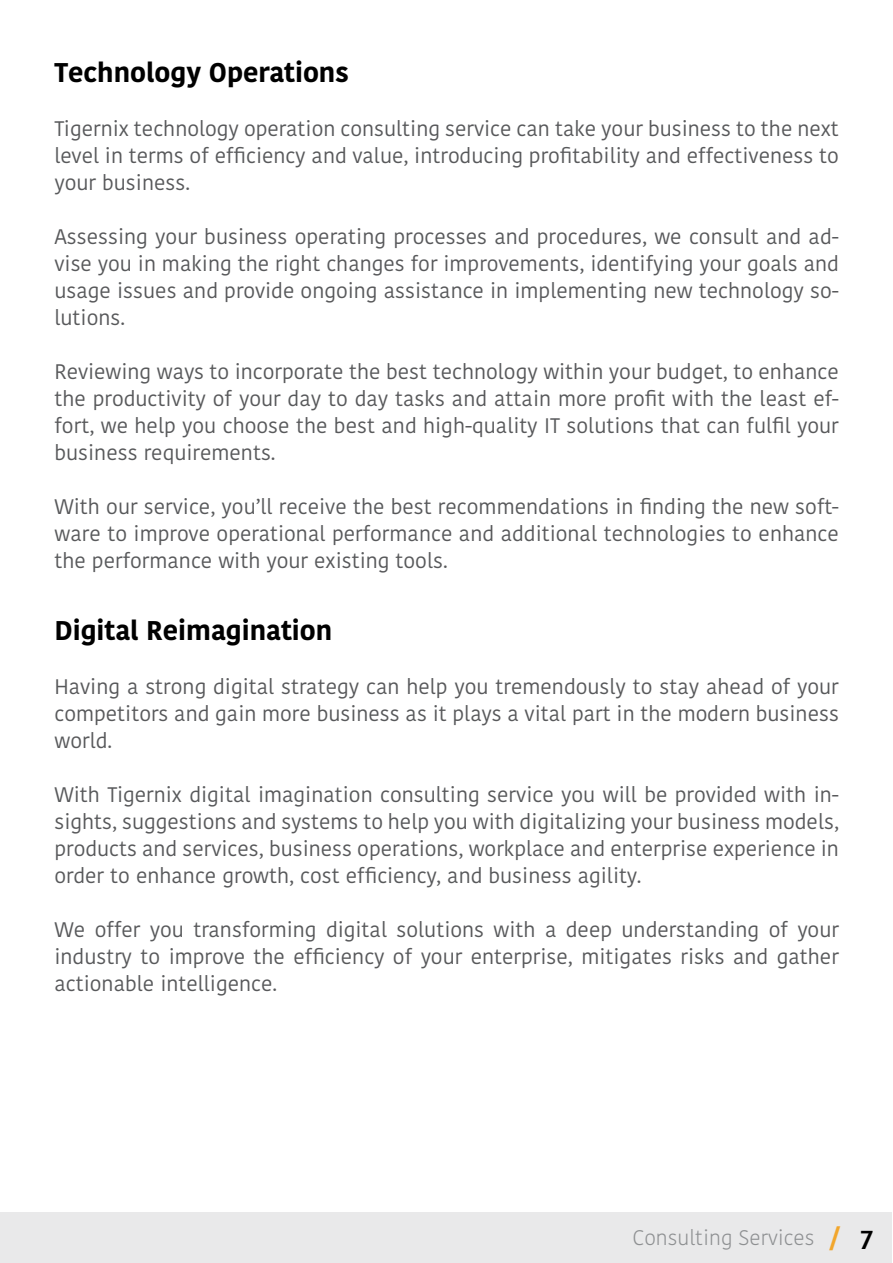
<style>
.page{position:relative;width:893px;height:1263px;background:#fff}
.page>*{position:absolute;margin:0;border:0;box-sizing:border-box;transform-origin:0 0}
.t1{font:700 27px "Kohinoor Bangla";color:#000}
.t2{font:700 27px "Kohinoor Bangla";color:#f2a62c}
.t3{font:21px/27px "Kohinoor Bangla";color:#58595b;text-align:justify}
.t4{font:300 21px "Kohinoor Bangla";color:#8e9092}
.s1{font-family:"News Got T";font-weight:600;color:#000}
</style>
<div class="page">
<div style="left:0;top:1212px;width:892px;height:50px;background:#e9e9ea"></div>
<p class="t1" style="left:54px;top:49px;width:296px">Technology Operations</p>
<p class="t3" style="left:54px;top:115px;width:786px">Tigernix technology operation consulting service can take your business to the next level in terms of efficiency and value, introducing profitability and effectiveness to your business.</p>
<p class="t3" style="left:54px;top:223px;width:786px">Assessing your business operating processes and procedures, we consult and ad&shy;vise you in making the right changes for improvements, identifying your goals and usage issues and provide ongoing assistance in implementing new technology so&shy;lutions.</p>
<p class="t3" style="left:54px;top:358px;width:786px">Reviewing ways to incorporate the best technology within your budget, to enhance the productivity of your day to day tasks and attain more profit with the least ef&shy;fort, we help you choose the best and high-quality IT solutions that can fulfil your business requirements.</p>
<p class="t3" style="left:54px;top:493px;width:786px">With our service, you’ll receive the best recommendations in finding the new soft&shy;ware to improve operational performance and additional technologies to enhance the performance with your existing tools.</p>
<p class="t1" style="left:54px;top:606px;width:279px">Digital Reimagination</p>
<p class="t3" style="left:54px;top:672px;width:786px">Having a strong digital strategy can help you tremendously to stay ahead of your competitors and gain more business as it plays a vital part in the modern business world.</p>
<p class="t3" style="left:54px;top:780px;width:786px">With Tigernix digital imagination consulting service you will be provided with in&shy;sights, suggestions and systems to help you with digitalizing your business models, products and services, business operations, workplace and enterprise experience in order to enhance growth, cost efficiency, and business agility.</p>
<p class="t3" style="left:54px;top:915px;width:786px">We offer you transforming digital solutions with a deep understanding of your industry to improve the efficiency of your enterprise, mitigates risks and gather actionable intelligence.</p>
<p class="t4" style="left:632px;top:1222px;width:184px">Consulting Services</p>
<p class="t2" style="left:829px;top:1213px;width:46px">/ <span class="s1">7</span></p>
</div>
